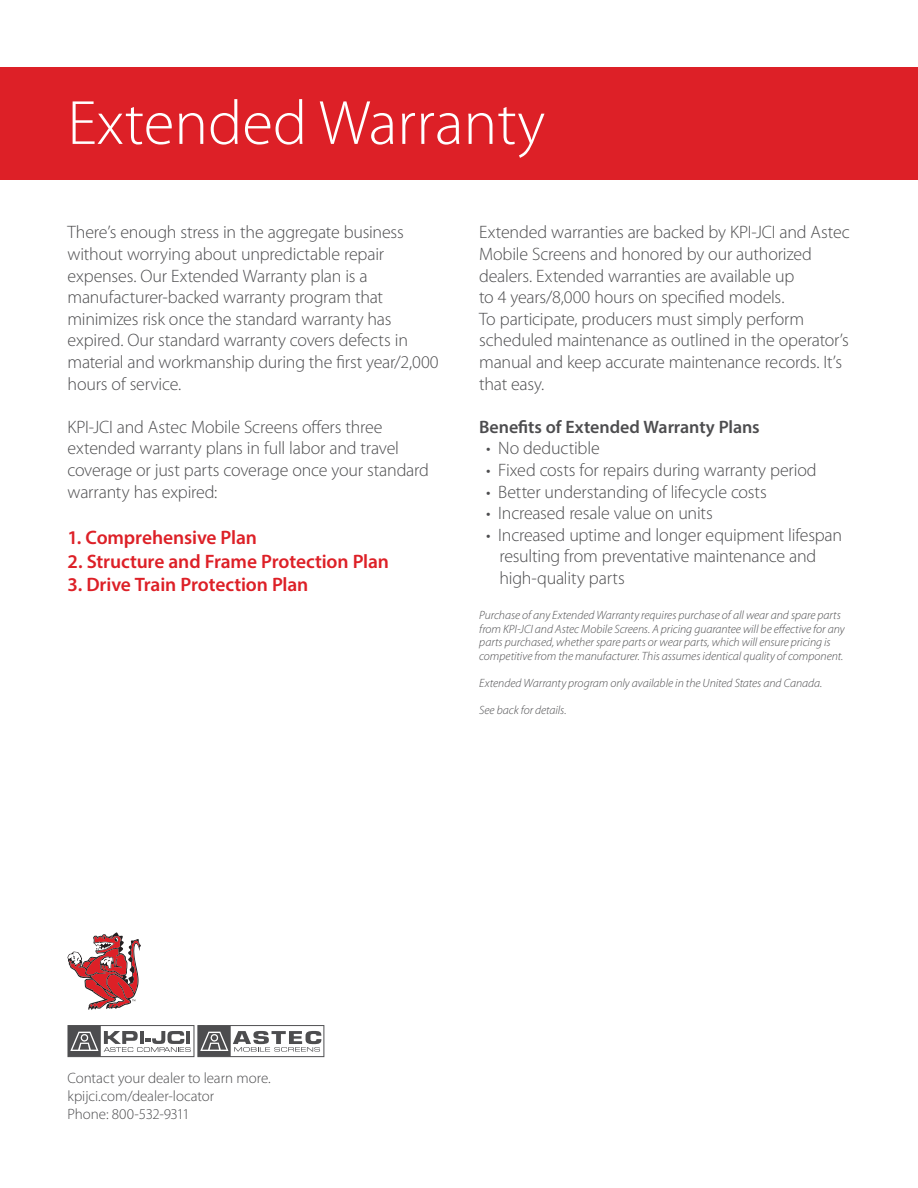
<style>
.page{position:relative;width:918px;height:1188px;background:#fff}
.page>*{position:absolute;margin:0;border:0;box-sizing:border-box;transform-origin:0 0}
.t1{font:300 63px "Myriad Pro";color:#fff}
.t2{font:600 19.5px "Myriad Pro";letter-spacing:-.005em;color:#dd2027}
.t3{font:300 18px/21.6px "Myriad Pro";letter-spacing:-.015em;color:#4d4d4f}
.t4{font:600 18px "Myriad Pro";letter-spacing:-.005em;color:#4d4d4f}
.t5{font:300 15px "Myriad Pro";color:#4d4d4f}
.t6{font:italic 300 12px/13.5px "Myriad Pro";letter-spacing:-.005em;color:#4d4d4f}
</style>
<div class="page">
<div style="left:0;top:68px;width:918px;height:112px;background:#dd2027"></div>
<svg style="left:68px;top:1025px;width:256px;height:32px"></svg>
<svg style="left:68px;top:932px;width:73px;height:78px"></svg>
<p class="t1" style="left:68px;top:88px;width:479px">Extended Warranty</p>
<p class="t3" style="left:68px;top:222px;width:373px">There’s enough stress in the aggregate business without worrying about unpredictable repair expenses. Our Extended Warranty plan is a manufacturer-backed warranty program that minimizes risk once the standard warranty has expired. Our standard warranty covers defects in material and workmanship during the first year/2,000 hours of service.</p>
<p class="t3" style="left:68px;top:416px;width:363px">KPI-JCI and Astec Mobile Screens offers three extended warranty plans in full labor and travel coverage or just parts coverage once your standard warranty has expired:</p>
<p class="t2" style="left:68px;top:525px;width:191px">1. Comprehensive Plan</p>
<p class="t2" style="left:68px;top:549px;width:323px">2. Structure and Frame Protection Plan</p>
<p class="t2" style="left:68px;top:572px;width:242px">3. Drive Train Protection Plan</p>
<p class="t3" style="left:479px;top:222px;width:372px">Extended warranties are backed by KPI-JCI and Astec Mobile Screens and honored by our authorized dealers. Extended warranties are available up<br>to 4 years/8,000 hours on specified models.<br>To participate, producers must simply perform scheduled maintenance as outlined in the operator’s manual and keep accurate maintenance records. It’s that easy.</p>
<p class="t4" style="left:479px;top:415px;width:282px">Benefits of Extended Warranty Plans</p>
<p class="t3" style="left:486px;top:438px;width:115px">• No deductible</p>
<p class="t3" style="left:486px;top:459px;width:332px">• Fixed costs for repairs during warranty period</p>
<p class="t3" style="left:486px;top:481px;width:282px">• Better understanding of lifecycle costs</p>
<p class="t3" style="left:486px;top:503px;width:228px">• Increased resale value on units</p>
<p class="t3" style="left:500px;top:524px;width:344px;text-indent:-14px">• Increased uptime and longer equipment lifespan resulting from preventative maintenance and high-quality parts</p>
<p class="t6" style="left:479px;top:608px;width:367px">Purchase of any Extended Warranty requires purchase of all wear and spare parts from KPI-JCI and Astec Mobile Screens. A pricing guarantee will be effective for any parts purchased, whether spare parts or wear parts, which will ensure pricing is competitive from the manufacturer. This assumes identical quality of component.</p>
<p class="t6" style="left:479px;top:676px;width:345px">Extended Warranty program only available in the United States and Canada.</p>
<p class="t6" style="left:479px;top:703px;width:89px">See back for details.</p>
<p class="t5" style="left:68px;top:1070px;width:205px">Contact your dealer to learn more.</p>
<p class="t5" style="left:68px;top:1088px;width:148px">kpijci.com/dealer-locator</p>
<p class="t5" style="left:68px;top:1106px;width:124px">Phone: 800-532-9311</p>
</div>
